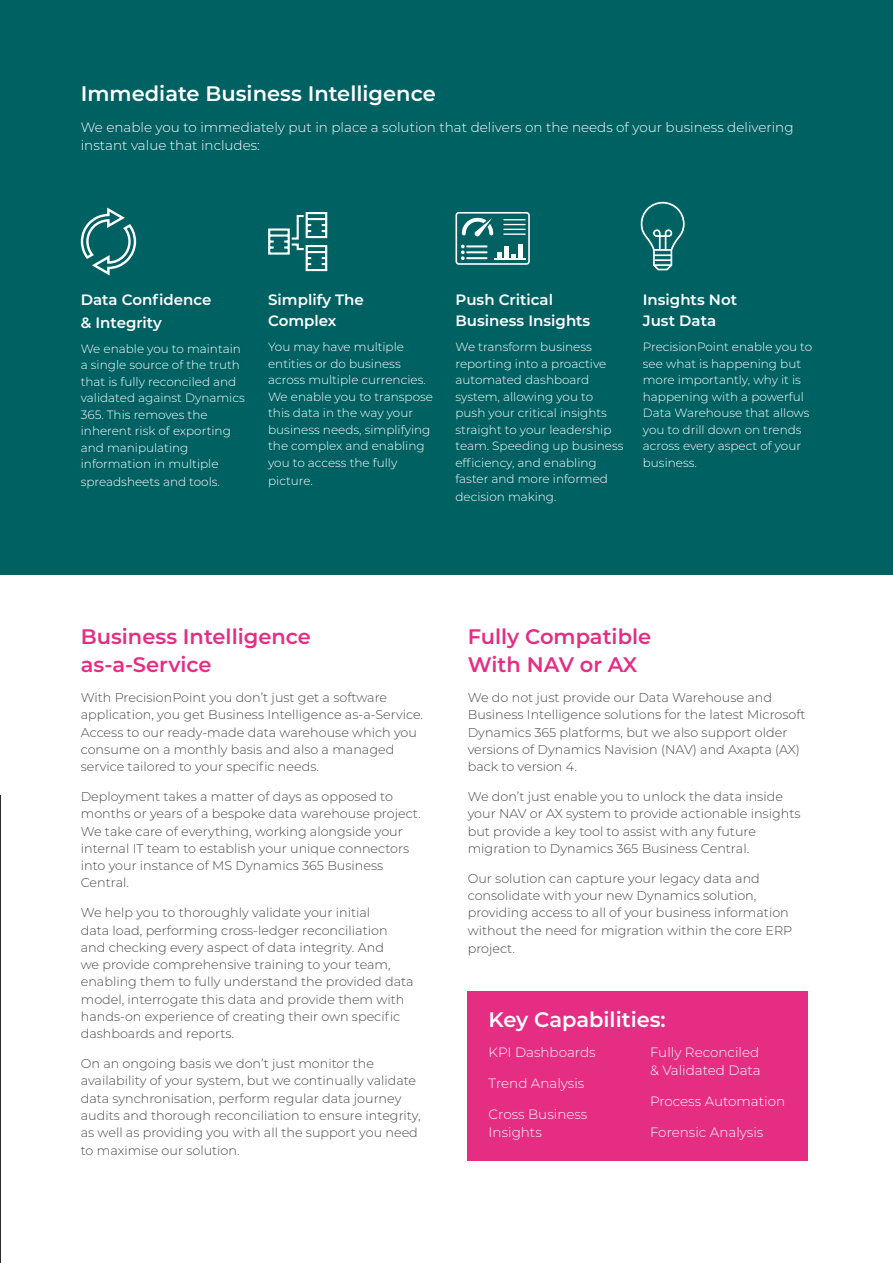
<style>
.page{position:relative;width:893px;height:1263px;background:#fff}
.page>*{position:absolute;margin:0;border:0;box-sizing:border-box;transform-origin:0 0}
.t1{font:600 21px/28.5px "Montserrat";color:#e62d84}
.t2{font:600 21px "Montserrat";color:#fff}
.t3{font:600 15px/21px "Montserrat";color:#fff}
.t4{font:300 13.5px/18px "Montserrat";color:#fff}
.t5{font:300 12.75px/17.2px "Montserrat";color:#4a4547}
.t6{font:300 12px/16.5px "Montserrat";color:#fff}
</style>
<div class="page">
<div style="left:0;top:0;width:893px;height:574px;background:#006163"></div>
<svg style="left:80px;top:207px;width:57px;height:69px"></svg>
<svg style="left:268px;top:212px;width:60px;height:60px"></svg>
<svg style="left:455px;top:212px;width:75px;height:53px"></svg>
<svg style="left:640px;top:201px;width:46px;height:70px"></svg>
<div style="left:467px;top:991px;width:341px;height:170px;background:#e62d84"></div>
<hr style="left:0;top:795px;width:1px;height:468px;background:#000">
<h1 class="t2" style="left:81px;top:79px;width:356px">Immediate Business Intelligence</h1>
<p class="t4" style="left:81px;top:118px;width:714px">We enable you to immediately put in place a solution that delivers on the needs of your business delivering instant value that includes:</p>
<p class="t3" style="left:81px;top:288px;width:132px;line-height:22.5px">Data Confidence &amp; Integrity</p>
<p class="t6" style="left:81px;top:340px;width:166px">We enable you to maintain a single source of the truth that is fully reconciled and validated against Dynamics<br>365. This removes the inherent risk of exporting and manipulating information in multiple</p>
<p class="t6" style="left:81px;top:473px;width:141px">spreadsheets and tools.</p>
<p class="t3" style="left:268px;top:289px;width:97px">Simplify The<br>Complex</p>
<p class="t6" style="left:268px;top:338px;width:166px">You may have multiple entities or do business across multiple currencies.<br>We enable you to transpose this data in the way your business needs, simplifying the complex and enabling you to access the fully</p>
<p class="t6" style="left:268px;top:472px;width:46px">picture.</p>
<p class="t3" style="left:455px;top:289px;width:136px">Push Critical<br>Business Insights</p>
<p class="t6" style="left:455px;top:338px;width:170px">We transform business reporting into a proactive automated dashboard system, allowing you to push your critical insights straight to your leadership team. Speeding up business efficiency, and enabling faster and more informed</p>
<p class="t6" style="left:455px;top:488px;width:103px">decision making.</p>
<p class="t3" style="left:643px;top:289px;width:96px">Insights Not<br>Just Data</p>
<p class="t6" style="left:643px;top:338px;width:171px">PrecisionPoint enable you to see what is happening but more importantly, why it is happening with a powerful<br>Data Warehouse that allows you to drill down on trends across every aspect of your business.</p>
<h1 class="t1" style="left:81px;top:621px;width:232px">Business Intelligence as-a-Service</h1>
<p class="t5" style="left:81px;top:689px;width:344px">With PrecisionPoint you don’t just get a software application, you get Business Intelligence as-a-Service.<br>Access to our ready-made data warehouse which you consume on a monthly basis and also a managed service tailored to your specific needs.</p>
<p class="t5" style="left:81px;top:788px;width:341px">Deployment takes a matter of days as opposed to months or years of a bespoke data warehouse project.<br>We take care of everything, working alongside your internal IT team to establish your unique connectors into your instance of MS Dynamics 365 Business Central.</p>
<p class="t5" style="left:81px;top:904px;width:334px">We help you to thoroughly validate your initial<br>data load, performing cross-ledger reconciliation and checking every aspect of data integrity. And<br>we provide comprehensive training to your team, enabling them to fully understand the provided data model, interrogate this data and provide them with hands-on experience of creating their own specific dashboards and reports.</p>
<p class="t5" style="left:81px;top:1054px;width:341px">On an ongoing basis we don’t just monitor the availability of your system, but we continually validate data synchronisation, perform regular data journey audits and thorough reconciliation to ensure integrity, as well as providing you with all the support you need to maximise our solution.</p>
<h1 class="t1" style="left:468px;top:621px;width:185px">Fully Compatible<br>With NAV or AX</h1>
<p class="t5" style="left:468px;top:689px;width:339px">We do not just provide our Data Warehouse and Business Intelligence solutions for the latest Microsoft Dynamics 365 platforms, but we also support older versions of Dynamics Navision (NAV) and Axapta (AX) back to version 4.</p>
<p class="t5" style="left:468px;top:788px;width:334px">We don’t just enable you to unlock the data inside your NAV or AX system to provide actionable insights but provide a key tool to assist with any future migration to Dynamics 365 Business Central.</p>
<p class="t5" style="left:468px;top:869px;width:326px">Our solution can capture your legacy data and consolidate with your new Dynamics solution, providing access to all of your business information without the need for migration within the core ERP project.</p>
<h1 class="t2" style="left:489px;top:1004px;width:179px">Key Capabilities:</h1>
<p class="t4" style="left:489px;top:1043px;width:109px">KPI Dashboards</p>
<p class="t4" style="left:489px;top:1073px;width:97px">Trend Analysis</p>
<p class="t4" style="left:489px;top:1104px;width:100px">Cross Business<br>Insights</p>
<p class="t4" style="left:650px;top:1043px;width:112px">Fully Reconciled &amp; Validated Data</p>
<p class="t4" style="left:650px;top:1091px;width:137px">Process Automation</p>
<p class="t4" style="left:650px;top:1122px;width:115px">Forensic Analysis</p>
</div>
